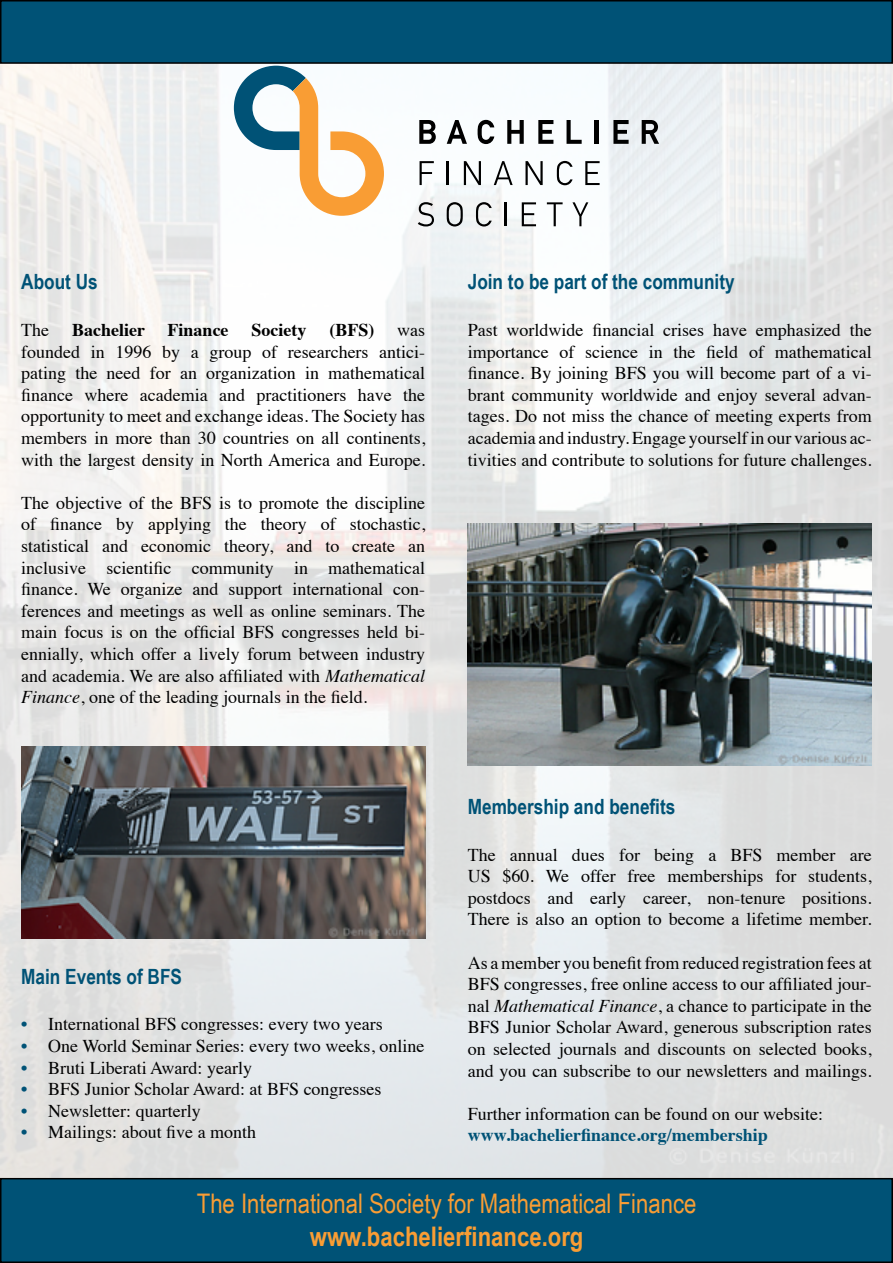
<style>
.page{position:relative;width:893px;height:1263px;background:#fff}
.page>*{position:absolute;margin:0;border:0;box-sizing:border-box;transform-origin:0 0}
.t1{font:27px "Arial Narrow";color:#f99d34}
.t2{font:700 27px "Arial Narrow";color:#f99d34}
.t3{font:700 21px "Arial Narrow";color:#005276}
.t4{font:18px/21.6px "Times";color:#000;text-align:justify}
.t5{font:700 18px "Times";color:#005276}
.t6{font:700 18px "Times";color:#000}
.s1{font-style:italic}
.s2{color:#005276}
</style>
<div class="page">
<img style="left:0;top:64px;width:893px;height:1114px">
<div style="left:1px;top:1px;width:891px;height:62px;background:#005276"></div>
<div style="left:0;top:0;width:893px;height:64px;border:2px solid #000"></div>
<div style="left:1px;top:1179px;width:891px;height:83px;background:#005276"></div>
<div style="left:0;top:1178px;width:893px;height:85px;border:2px solid #000"></div>
<svg style="left:234px;top:66px;width:150px;height:150px"></svg>
<svg style="left:419px;top:120px;width:17px;height:24px"></svg>
<svg style="left:447px;top:120px;width:20px;height:24px"></svg>
<svg style="left:478px;top:120px;width:16px;height:24px"></svg>
<svg style="left:507px;top:120px;width:17px;height:24px"></svg>
<svg style="left:538px;top:120px;width:15px;height:24px"></svg>
<svg style="left:567px;top:120px;width:15px;height:24px"></svg>
<hr style="left:595px;top:120px;width:4px;height:24px;background:#000">
<svg style="left:613px;top:120px;width:16px;height:24px"></svg>
<svg style="left:642px;top:120px;width:17px;height:24px"></svg>
<svg style="left:420px;top:161px;width:14px;height:24px"></svg>
<hr style="left:447px;top:161px;width:2px;height:24px;background:#000">
<svg style="left:464px;top:161px;width:17px;height:24px"></svg>
<svg style="left:494px;top:161px;width:19px;height:24px"></svg>
<svg style="left:525px;top:161px;width:18px;height:24px"></svg>
<svg style="left:557px;top:161px;width:15px;height:24px"></svg>
<svg style="left:585px;top:161px;width:15px;height:24px"></svg>
<svg style="left:418px;top:202px;width:16px;height:24px"></svg>
<svg style="left:447px;top:202px;width:16px;height:24px"></svg>
<svg style="left:476px;top:202px;width:16px;height:24px"></svg>
<hr style="left:504px;top:202px;width:3px;height:24px;background:#000">
<svg style="left:522px;top:202px;width:14px;height:24px"></svg>
<svg style="left:547px;top:202px;width:16px;height:24px"></svg>
<svg style="left:572px;top:202px;width:16px;height:24px"></svg>
<img style="left:468px;top:524px;width:404px;height:241px">
<img style="left:21px;top:746px;width:404px;height:192px">
<p class="t3" style="left:21px;top:266px;width:78px">About Us</p>
<p class="t4" style="left:21px;top:317px;width:29px">The</p>
<p class="t6" style="left:72px;top:313px;width:74px">Bachelier</p>
<p class="t6" style="left:168px;top:313px;width:63px">Finance</p>
<p class="t6" style="left:251px;top:313px;width:56px">Society</p>
<p class="t6" style="left:329px;top:313px;width:46px">(BFS)</p>
<p class="t4" style="left:21px;top:317px;width:405px;text-indent:376px">was founded in 1996 by a group of researchers antici&shy;pating the need for an organization in mathematical finance where academia and practitioners have the opportunity to meet and exchange ideas. The Society has members in more than 30 countries on all continents, with the largest density in North America and Europe.</p>
<p class="t4" style="left:21px;top:490px;width:405px">The objective of the BFS is to promote the discipline of finance by applying the theory of stochastic, statistical and economic theory, and to create an inclusive scientific community in mathematical finance. We organize and support international con&shy;ferences and meetings as well as online seminars. The main focus is on the official BFS congresses held bi&shy;ennially, which offer a lively forum between industry and academia. We are also affiliated with <span class="s1">Mathematical Finance</span>, one of the leading journals in the field.</p>
<p class="t3" style="left:21px;top:960px;width:162px">Main Events of BFS</p>
<p class="t4" style="left:21px;top:1012px;width:363px"><span class="s2">•</span> International BFS congresses: every two years</p>
<p class="t4" style="left:21px;top:1034px;width:405px"><span class="s2">•</span> One World Seminar Series: every two weeks, online</p>
<p class="t4" style="left:21px;top:1055px;width:232px"><span class="s2">•</span> Bruti Liberati Award: yearly</p>
<p class="t4" style="left:21px;top:1077px;width:362px"><span class="s2">•</span> BFS Junior Scholar Award: at BFS congresses</p>
<p class="t4" style="left:21px;top:1098px;width:181px"><span class="s2">•</span> Newsletter: quarterly</p>
<p class="t4" style="left:21px;top:1120px;width:237px"><span class="s2">•</span> Mailings: about five a month</p>
<p class="t3" style="left:468px;top:266px;width:268px">Join to be part of the community</p>
<p class="t4" style="left:468px;top:317px;width:405px">Past worldwide financial crises have emphasized the importance of science in the field of mathematical finance. By joining BFS you will become part of a vi&shy;brant community worldwide and enjoy several advan&shy;tages. Do not miss the chance of meeting experts from academia and industry. Engage yourself in our various ac&shy;tivities and contribute to solutions for future challenges.</p>
<p class="t3" style="left:468px;top:790px;width:209px">Membership and benefits</p>
<p class="t4" style="left:468px;top:842px;width:405px">The annual dues for being a BFS member are US $60. We offer free memberships for students, postdocs and early career, non-tenure positions.<br>There is also an option to become a lifetime member.</p>
<p class="t4" style="left:468px;top:950px;width:405px">As a member you benefit from reduced registration fees at BFS congresses, free online access to our affiliated jour&shy;nal <span class="s1">Mathematical Finance</span>, a chance to participate in the BFS Junior Scholar Award, generous subscription rates on selected journals and discounts on selected books, and you can subscribe to our newsletters and mailings.</p>
<p class="t4" style="left:468px;top:1101px;width:357px">Further information can be found on our website:</p>
<p class="t5" style="left:468px;top:1118px;width:302px">www.bachelierfinance.org/membership</p>
<h1 class="t1" style="left:197px;top:1184px;width:501px">The International Society for Mathematical Finance</h1>
<h1 class="t2" style="left:310px;top:1216px;width:275px">www.bachelierfinance.org</h1>
</div>
